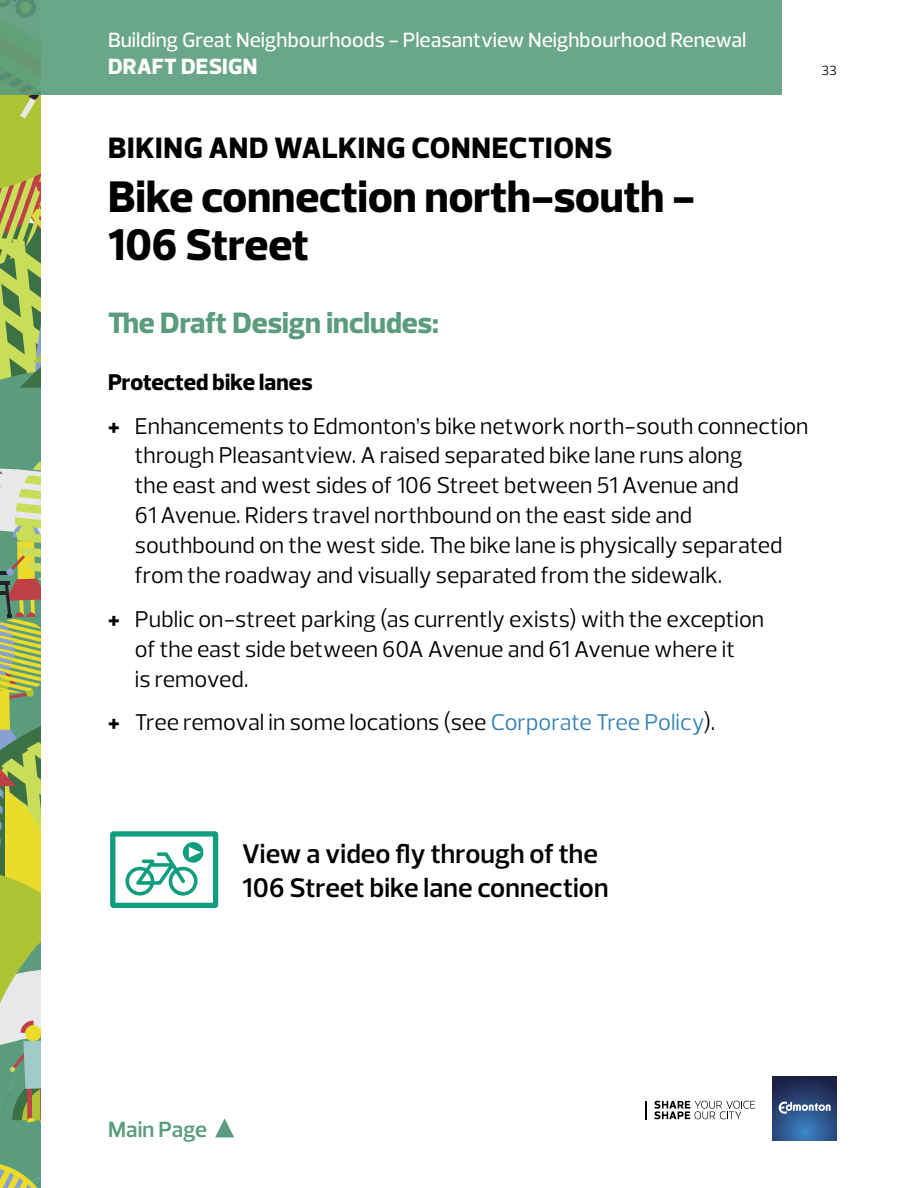
<style>
.page{position:relative;width:918px;height:1188px;background:#fff}
.page>*{position:absolute;margin:0;border:0;box-sizing:border-box;transform-origin:0 0}
.t1{font:800 45px/48px "Prelo";color:#000}
.t2{font:800 30px "Prelo";letter-spacing:.02em;color:#000}
.t3{font:800 30px "Prelo";color:#5a9c7d}
.t4{font:600 27.45px/33.3px "Prelo";color:#000}
.t5{font:23.25px/30px "Prelo";color:#000}
.t6{font:800 22.5px "Prelo";letter-spacing:.005em;color:#fff}
.t7{font:600 22.5px "Prelo";color:#5a9c7d}
.t8{font:500 21px "Prelo";color:#fff}
.t9{font:13.5px "Prelo";color:#000}
.s1{font-weight:800}
.s2{color:#3682b4}
</style>
<div class="page">
<svg style="left:0;top:94px;width:41px;height:1094px;background:#9eb564"></svg>
<svg style="left:654px;top:1101px;width:101px;height:18px"></svg>
<svg style="left:645px;top:1101px;width:2px;height:18px"></svg>
<svg style="left:772px;top:1076px;width:65px;height:65px;background:#294779"></svg>
<svg style="left:779px;top:1102px;width:52px;height:12px"></svg>
<div style="left:0;top:0;width:782px;height:94px;background:#6aa68a"></div>
<svg style="left:215px;top:1118px;width:19px;height:19px"></svg>
<svg style="left:110px;top:831px;width:108px;height:77px"></svg>
<p class="t8" style="left:108px;top:27px;width:640px">Building Great Neighbourhoods - Pleasantview Neighbourhood Renewal</p>
<p class="t6" style="left:108px;top:52px;width:151px">DRAFT DESIGN</p>
<p class="t9" style="left:822px;top:62px;width:17px">33</p>
<p class="t2" style="left:108px;top:129px;width:506px">BIKING AND WALKING CONNECTIONS</p>
<h1 class="t1" style="left:108px;top:173px;width:588px">Bike connection north-south -<br>106 Street</h1>
<p class="t3" style="left:108px;top:304px;width:332px">The Draft Design includes:</p>
<p class="t5" style="left:108px;top:360px;width:702px;line-height:43.5px"><span class="s1">Protected bike lanes<br>+</span> Enhancements to Edmonton’s bike network north-south connection</p>
<p class="t5" style="left:135px;top:441px;width:649px">through Pleasantview. A raised separated bike lane runs along<br>the east and west sides of 106 Street between 51 Avenue and<br>61 Avenue. Riders travel northbound on the east side and southbound on the west side. The bike lane is physically separated from the roadway and visually separated from the sidewalk.</p>
<p class="t5" style="left:135px;top:604px;width:631px;text-indent:-27px"><span class="s1">+</span> Public on-street parking (as currently exists) with the exception of the east side between 60A Avenue and 61 Avenue where it<br>is removed.</p>
<p class="t5" style="left:108px;top:708px;width:609px"><span class="s1">+</span> Tree removal in some locations (see <span class="s2">Corporate Tree Policy</span>).</p>
<p class="t4" style="left:242px;top:837px;width:368px">View a video fly through of the<br>106 Street bike lane connection</p>
<p class="t7" style="left:108px;top:1116px;width:100px">Main Page</p>
</div>
